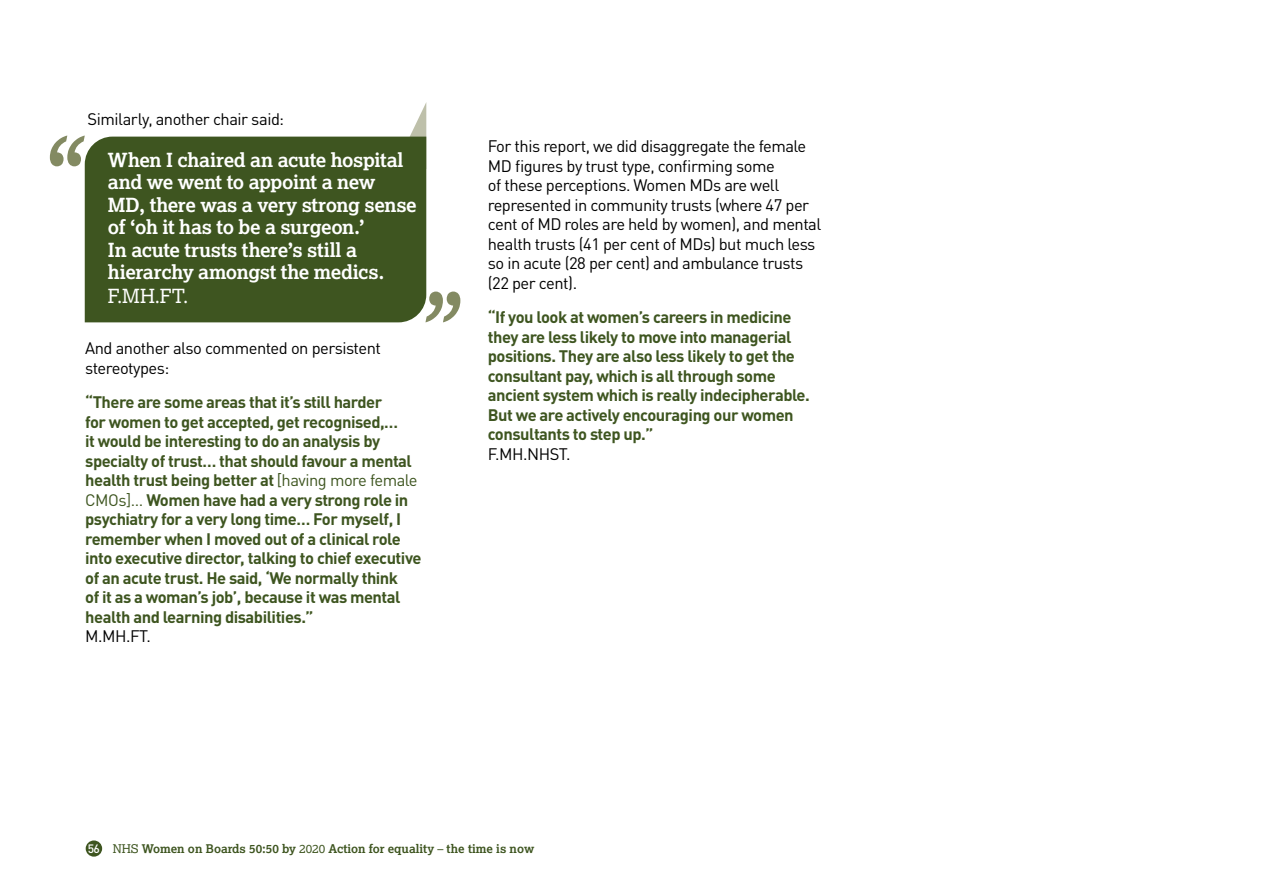
<style>
.page{position:relative;width:1263px;height:893px;background:#fff}
.page>*{position:absolute;margin:0;border:0;box-sizing:border-box;transform-origin:0 0}
.t1{font:700 19.5px/22.5px "Lexia";letter-spacing:-.02em;color:#fff}
.t2{font:19.5px "Lexia";color:#fff}
.t3{font:700 16.5px/19.5px "DINOT";letter-spacing:-.03em;color:#3e5520}
.t4{font:16.5px/19.5px "DINOT";letter-spacing:-.03em;color:#000}
.t5{font:700 12px "Lexia";color:#3e5520}
.s1{font-weight:400}
.s2{font-family:"DINOT";font-weight:500;color:#fff}
</style>
<div class="page">
<div style="left:86px;top:840px;width:16px;height:17px;background:#3e5520;border-radius:50%"></div>
<svg style="left:428px;top:292px;width:32px;height:30px"></svg>
<svg style="left:411px;top:102px;width:16px;height:32px"></svg>
<svg style="left:50px;top:136px;width:32px;height:30px"></svg>
<div style="left:82px;top:134px;width:346px;height:189px;background:#3e5520"></div>
<p class="t4" style="left:88px;top:109px;width:198px">Similarly, another chair said:</p>
<p class="t1" style="left:108px;top:148px;width:310px">When I chaired an acute hospital and we went to appoint a new<br>MD, there was a very strong sense of ‘oh it has to be a surgeon.’<br>In acute trusts there’s still a hierarchy amongst the medics.</p>
<p class="t2" style="left:108px;top:284px;width:82px">F.MH.FT.</p>
<p class="t4" style="left:85px;top:338px;width:297px">And another also commented on persistent stereotypes:</p>
<p class="t3" style="left:85px;top:392px;width:338px">“There are some areas that it’s still harder<br>for women to get accepted, get recognised,…<br>it would be interesting to do an analysis by specialty of trust… that should favour a mental health trust being better at <span class="s1">[having more female CMOs]…</span> Women have had a very strong role in psychiatry for a very long time… For myself, I remember when I moved out of a clinical role into executive director, talking to chief executive of an acute trust. He said, ‘We normally think<br>of it as a woman’s job’, because it was mental health and learning disabilities.”</p>
<p class="t4" style="left:85px;top:626px;width:67px">M.MH.FT.</p>
<p class="t4" style="left:488px;top:136px;width:335px">For this report, we did disaggregate the female MD figures by trust type, confirming some<br>of these perceptions. Women MDs are well represented in community trusts (where 47 per cent of MD roles are held by women), and mental health trusts (41 per cent of MDs) but much less so in acute (28 per cent) and ambulance trusts (22 per cent).</p>
<p class="t3" style="left:488px;top:307px;width:323px">“If you look at women’s careers in medicine they are less likely to move into managerial positions. They are also less likely to get the consultant pay, which is all through some ancient system which is really indecipherable.<br>But we are actively encouraging our women consultants to step up.”</p>
<p class="t4" style="left:488px;top:443px;width:84px">F.MH.NHST.</p>
<p class="t5" style="left:88px;top:841px;width:448px"><span class="s2">56</span> <span class="s1">NHS</span> Women on Boards 50:50 by <span class="s1">2020</span> Action for equality <span class="s1">–</span> the time is now</p>
</div>
